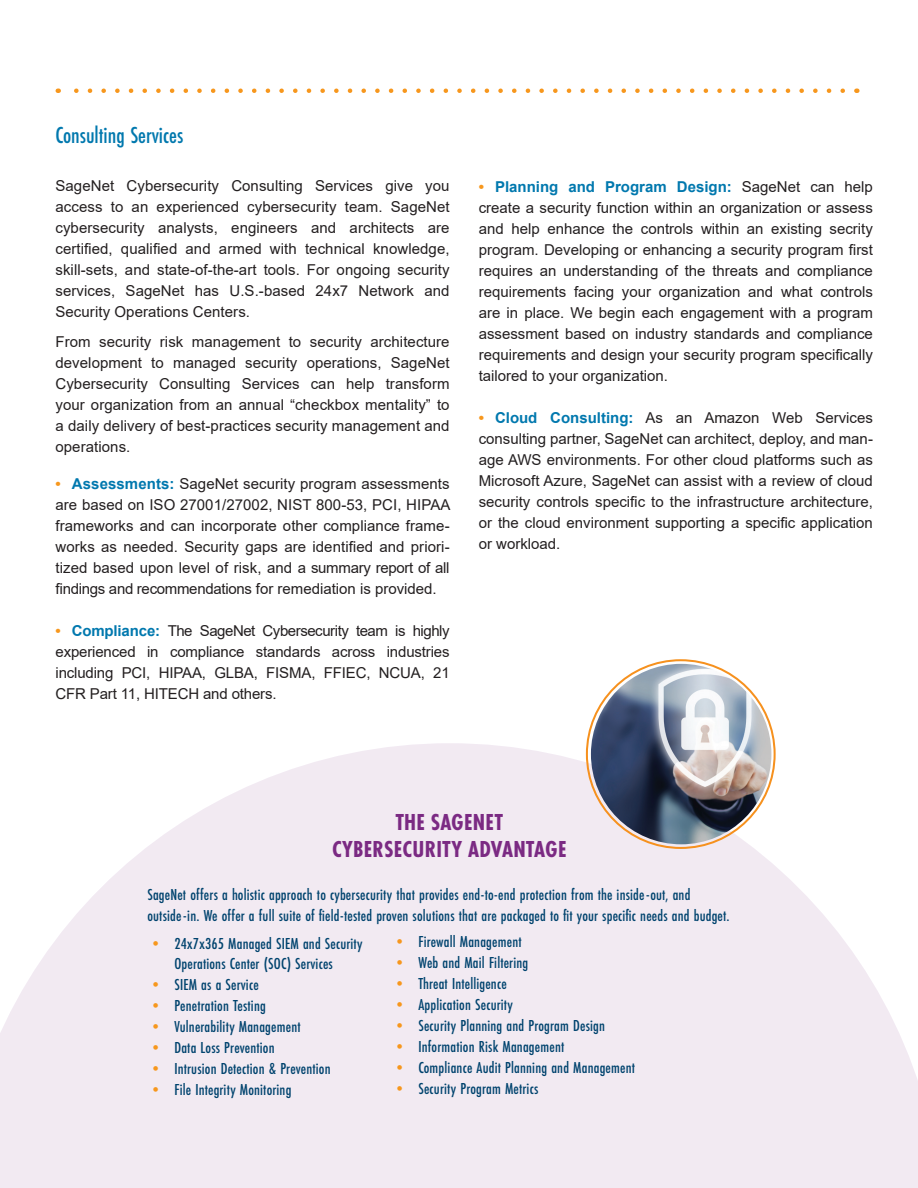
<style>
.page{position:relative;width:918px;height:1188px;background:#fff}
.page>*{position:absolute;margin:0;border:0;box-sizing:border-box;transform-origin:0 0}
.Call_Out2-Title{font:700 24px/27px "Futura PT Cond";letter-spacing:.01em;color:#7b2a83;text-align:center}
.t1{font:500 24px "Futura PT Cond";color:#0078ae}
.Call_Out2{font:500 16.5px/21px "Futura PT Cond";letter-spacing:.01em;color:#00436e}
.Body{font:15px/21px "Arial";color:#231f20;text-align:justify}
.s1{font-weight:700;color:#f7971d}
.s2{font-weight:700;color:#0078ae}
.s3{color:#f7971d}
</style>
<div class="page">
<svg style="left:74px;top:88px;width:769px;height:5px"></svg>
<svg style="left:0;top:743px;width:918px;height:445px;fill:#f2eaf2"></svg>
<img style="left:591px;top:664px;width:180px;height:180px;border-radius:90px">
<p class="t1" style="left:55px;top:121px;width:129px">Consulting Services</p>
<p class="Body" style="left:55px;top:175px;width:396px">SageNet Cybersecurity Consulting Services give you access to an experienced cybersecurity team. SageNet cybersecurity analysts, engineers and architects are certified, qualified and armed with technical knowledge, skill-sets, and state-of-the-art tools. For ongoing security services, SageNet has U.S.-based 24x7 Network and Security Operations Centers.</p>
<p class="Body" style="left:55px;top:331px;width:396px">From security risk management to security architecture development to managed security operations, SageNet Cybersecurity Consulting Services can help transform your organization from an annual “checkbox mentality” to a daily delivery of best-practices security management and operations.</p>
<p class="Body" style="left:55px;top:473px;width:396px"><span class="s1">•</span> <span class="s2">Assessments:</span> SageNet security program assessments are based on ISO 27001/27002, NIST 800-53, PCI, HIPAA frameworks and can incorporate other compliance frame&shy;works as needed. Security gaps are identified and priori&shy;tized based upon level of risk, and a summary report of all findings and recommendations for remediation is provided.</p>
<p class="Body" style="left:55px;top:620px;width:396px"><span class="s1">•</span> <span class="s2">Compliance:</span> The SageNet Cybersecurity team is highly experienced in compliance standards across industries including PCI, HIPAA, GLBA, FISMA, FFIEC, NCUA, 21<br>CFR Part 11, HITECH and others.</p>
<p class="Body" style="left:479px;top:176px;width:396px"><span class="s1">•</span> <span class="s2">Planning and Program Design:</span> SageNet can help create a security function within an organization or assess and help enhance the controls within an existing secrity program. Developing or enhancing a security program first requires an understanding of the threats and compliance requirements facing your organization and what controls are in place. We begin each engagement with a program assessment based on industry standards and compliance requirements and design your security program specifically tailored to your organization.</p>
<p class="Body" style="left:479px;top:407px;width:396px"><span class="s1">•</span> <span class="s2">Cloud Consulting:</span> As an Amazon Web Services consulting partner, SageNet can architect, deploy, and man&shy;age AWS environments. For other cloud platforms such as Microsoft Azure, SageNet can assist with a review of cloud security controls specific to the infrastructure architecture, or the cloud environment supporting a specific application or workload.</p>
<p class="Call_Out2-Title" style="left:332px;top:809px;width:236px">THE SAGENET<br>CYBERSECURITY ADVANTAGE</p>
<p class="Call_Out2" style="left:147px;top:884px;width:584px">SageNet offers a holistic approach to cybersecurity that provides end-to-end protection from the inside-out, and outside-in. We offer a full suite of field-tested proven solutions that are packaged to fit your specific needs and budget.</p>
<p class="Call_Out2" style="left:147px;top:934px;width:217px;line-height:19.8px;text-align:center"><span class="s3">•</span> 24x7x365 Managed SIEM and Security<br>Operations Center (SOC) Services</p>
<p class="Call_Out2" style="left:147px;top:974px;width:113px"><span class="s3">•</span> SIEM as a Service</p>
<p class="Call_Out2" style="left:147px;top:995px;width:120px"><span class="s3">•</span> Penetration Testing</p>
<p class="Call_Out2" style="left:147px;top:1016px;width:155px"><span class="s3">•</span> Vulnerability Management</p>
<p class="Call_Out2" style="left:147px;top:1037px;width:129px"><span class="s3">•</span> Data Loss Prevention</p>
<p class="Call_Out2" style="left:147px;top:1058px;width:185px"><span class="s3">•</span> Intrusion Detection &amp; Prevention</p>
<p class="Call_Out2" style="left:147px;top:1079px;width:146px"><span class="s3">•</span> File Integrity Monitoring</p>
<p class="Call_Out2" style="left:391px;top:931px;width:132px"><span class="s3">•</span> Firewall Management</p>
<p class="Call_Out2" style="left:391px;top:952px;width:138px"><span class="s3">•</span> Web and Mail Filtering</p>
<p class="Call_Out2" style="left:391px;top:973px;width:117px"><span class="s3">•</span> Threat Intelligence</p>
<p class="Call_Out2" style="left:391px;top:994px;width:123px"><span class="s3">•</span> Application Security</p>
<p class="Call_Out2" style="left:391px;top:1015px;width:215px"><span class="s3">•</span> Security Planning and Program Design</p>
<p class="Call_Out2" style="left:391px;top:1036px;width:174px"><span class="s3">•</span> Information Risk Management</p>
<p class="Call_Out2" style="left:391px;top:1057px;width:245px"><span class="s3">•</span> Compliance Audit Planning and Management</p>
<p class="Call_Out2" style="left:391px;top:1078px;width:148px"><span class="s3">•</span> Security Program Metrics</p>
</div>
